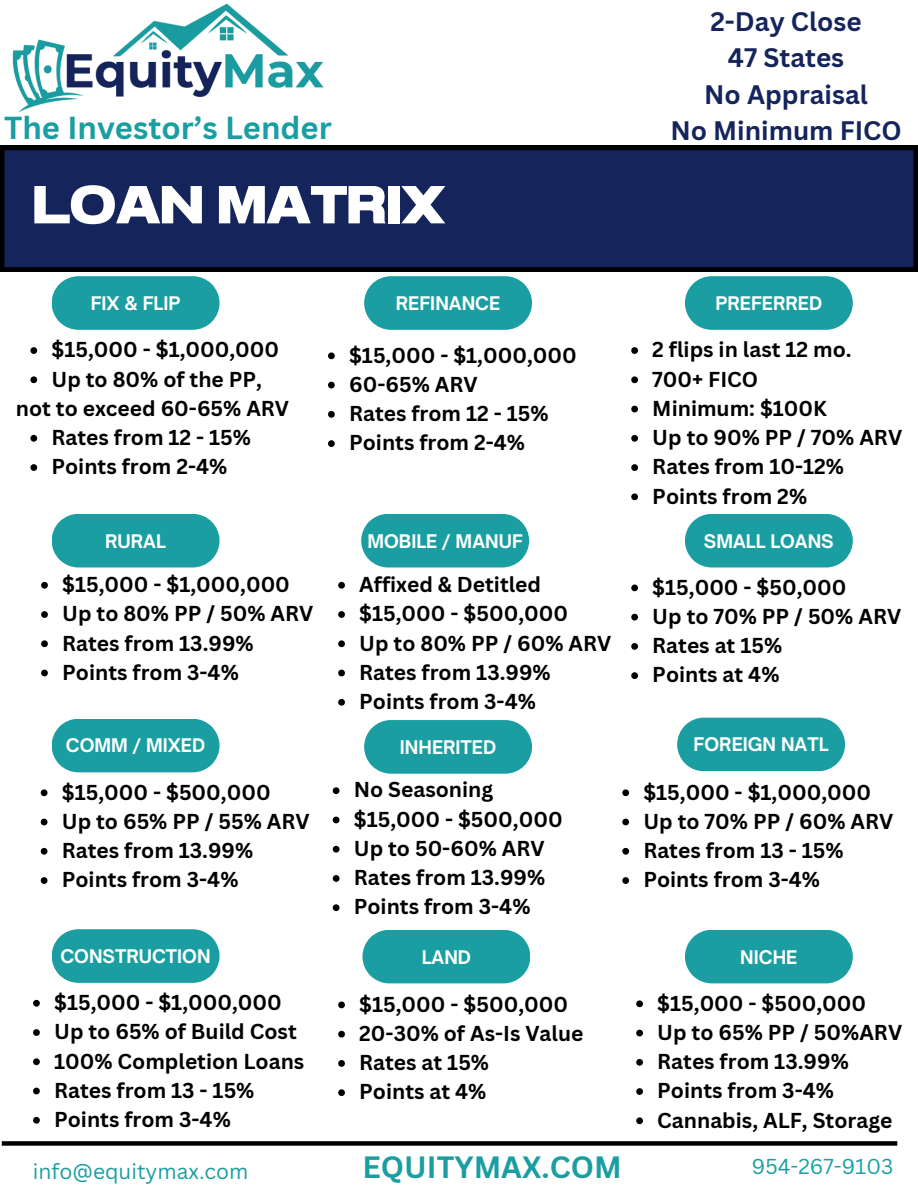
<style>
.page{position:relative;width:918px;height:1188px;background:#fff}
.page>*{position:absolute;margin:0;border:0;box-sizing:border-box;transform-origin:0 0}
.t1{font:53.4px "Anantason Extra Bold Wd 125";letter-spacing:-.01em;color:#fff}
.t2{font:700 30.9px "Canva Sans";color:#1a9ea1}
.t3{font:700 30px "Canva Sans";color:#1a9ea1}
.t4{font:700 26.1px/36.3px "Canva Sans";color:#15255c;text-align:center}
.t5{font:700 21px "Canva Sans";color:#000}
.t6{font:21px "Canva Sans";color:#1a9ea1}
.t7{font:700 18px "Open Sauce One";color:#fff}
</style>
<div class="page">
<img style="left:0;top:3px;width:501px;height:143px">
<svg style="left:0;top:146px;width:918px;height:126px;background:#132154"></svg>
<svg style="left:52px;top:276px;width:167px;height:54px;background:#2aa4a7"></svg>
<svg style="left:30px;top:347px;width:7px;height:7px"></svg>
<svg style="left:30px;top:376px;width:7px;height:7px"></svg>
<svg style="left:30px;top:435px;width:7px;height:7px"></svg>
<svg style="left:30px;top:464px;width:7px;height:7px"></svg>
<svg style="left:364px;top:276px;width:168px;height:54px;background:#2ba5a8"></svg>
<svg style="left:328px;top:352px;width:7px;height:7px"></svg>
<svg style="left:328px;top:382px;width:7px;height:6px"></svg>
<svg style="left:328px;top:411px;width:7px;height:7px"></svg>
<svg style="left:328px;top:440px;width:7px;height:7px"></svg>
<svg style="left:685px;top:276px;width:168px;height:54px;background:#2ba5a8"></svg>
<svg style="left:631px;top:347px;width:7px;height:7px"></svg>
<svg style="left:631px;top:376px;width:7px;height:7px"></svg>
<svg style="left:631px;top:406px;width:7px;height:6px"></svg>
<svg style="left:631px;top:435px;width:7px;height:7px"></svg>
<svg style="left:631px;top:464px;width:7px;height:7px"></svg>
<svg style="left:631px;top:493px;width:7px;height:7px"></svg>
<svg style="left:52px;top:514px;width:167px;height:53px;background:#28a4a6"></svg>
<svg style="left:41px;top:582px;width:7px;height:7px"></svg>
<svg style="left:41px;top:611px;width:7px;height:7px"></svg>
<svg style="left:41px;top:640px;width:7px;height:7px"></svg>
<svg style="left:41px;top:670px;width:7px;height:6px"></svg>
<svg style="left:685px;top:514px;width:168px;height:53px;background:#29a4a7"></svg>
<svg style="left:338px;top:582px;width:7px;height:7px"></svg>
<svg style="left:338px;top:611px;width:7px;height:7px"></svg>
<svg style="left:338px;top:640px;width:7px;height:7px"></svg>
<svg style="left:338px;top:670px;width:7px;height:6px"></svg>
<svg style="left:338px;top:699px;width:7px;height:7px"></svg>
<svg style="left:631px;top:585px;width:7px;height:6px"></svg>
<svg style="left:631px;top:614px;width:7px;height:7px"></svg>
<svg style="left:631px;top:643px;width:7px;height:7px"></svg>
<svg style="left:631px;top:672px;width:7px;height:7px"></svg>
<svg style="left:52px;top:719px;width:167px;height:53px;background:#28a4a6"></svg>
<svg style="left:364px;top:720px;width:168px;height:54px;background:#2ba5a8"></svg>
<svg style="left:677px;top:718px;width:168px;height:53px;background:#29a4a7"></svg>
<svg style="left:41px;top:789px;width:7px;height:7px"></svg>
<svg style="left:41px;top:819px;width:7px;height:6px"></svg>
<svg style="left:41px;top:848px;width:7px;height:7px"></svg>
<svg style="left:41px;top:877px;width:7px;height:7px"></svg>
<svg style="left:333px;top:787px;width:7px;height:7px"></svg>
<svg style="left:333px;top:817px;width:7px;height:6px"></svg>
<svg style="left:333px;top:846px;width:7px;height:7px"></svg>
<svg style="left:333px;top:875px;width:7px;height:7px"></svg>
<svg style="left:333px;top:904px;width:7px;height:7px"></svg>
<svg style="left:622px;top:789px;width:7px;height:7px"></svg>
<svg style="left:622px;top:819px;width:7px;height:6px"></svg>
<svg style="left:622px;top:848px;width:7px;height:7px"></svg>
<svg style="left:622px;top:877px;width:7px;height:7px"></svg>
<svg style="left:52px;top:929px;width:167px;height:54px;background:#2aa4a7"></svg>
<svg style="left:362px;top:930px;width:168px;height:53px;background:#29a4a7"></svg>
<svg style="left:685px;top:930px;width:168px;height:53px;background:#29a4a7"></svg>
<svg style="left:33px;top:1000px;width:7px;height:7px"></svg>
<svg style="left:33px;top:1029px;width:7px;height:7px"></svg>
<svg style="left:33px;top:1058px;width:7px;height:7px"></svg>
<svg style="left:33px;top:1088px;width:7px;height:6px"></svg>
<svg style="left:33px;top:1117px;width:7px;height:7px"></svg>
<svg style="left:338px;top:1002px;width:7px;height:6px"></svg>
<svg style="left:338px;top:1031px;width:7px;height:7px"></svg>
<svg style="left:338px;top:1060px;width:7px;height:7px"></svg>
<svg style="left:338px;top:1089px;width:7px;height:7px"></svg>
<svg style="left:636px;top:1000px;width:7px;height:7px"></svg>
<svg style="left:636px;top:1030px;width:7px;height:6px"></svg>
<svg style="left:636px;top:1059px;width:7px;height:7px"></svg>
<svg style="left:636px;top:1088px;width:7px;height:7px"></svg>
<svg style="left:636px;top:1117px;width:7px;height:7px"></svg>
<svg style="left:361px;top:514px;width:168px;height:53px;background:#29a4a7"></svg>
<div style="left:2px;top:1141px;width:895px;height:5px;background:#000"></div>
<h3 class="t2" style="left:4px;top:106px;width:329px">The Investor’s Lender</h3>
<h1 class="t1" style="left:32px;top:174px;width:415px">LOAN MATRIX</h1>
<p class="t7" style="left:91px;top:292px;width:91px">FIX &amp; FLIP</p>
<p class="t5" style="left:52px;top:335px;width:229px">$15,000 - $1,000,000</p>
<p class="t5" style="left:52px;top:364px;width:212px">Up to 80% of the PP,</p>
<p class="t5" style="left:16px;top:393px;width:275px">not to exceed 60-65% ARV</p>
<p class="t5" style="left:52px;top:423px;width:201px">Rates from 12 - 15%</p>
<h5 class="t5" style="left:52px;top:452px;width:177px">Points from 2-4%</h5>
<p class="t7" style="left:105px;top:530px;width:62px">RURAL</p>
<p class="t5" style="left:62px;top:570px;width:229px">$15,000 - $1,000,000</p>
<p class="t5" style="left:62px;top:599px;width:253px">Up to 80% PP / 50% ARV</p>
<p class="t5" style="left:62px;top:628px;width:193px">Rates from 13.99%</p>
<p class="t5" style="left:62px;top:657px;width:178px">Points from 3-4%</p>
<p class="t7" style="left:396px;top:292px;width:106px">REFINANCE</p>
<p class="t5" style="left:349px;top:340px;width:229px">$15,000 - $1,000,000</p>
<p class="t5" style="left:349px;top:369px;width:130px">60-65% ARV</p>
<p class="t5" style="left:349px;top:399px;width:201px">Rates from 12 - 15%</p>
<p class="t5" style="left:349px;top:428px;width:177px">Points from 2-4%</p>
<h2 class="t7" style="left:367px;top:530px;width:157px">MOBILE / MANUF</h2>
<p class="t5" style="left:359px;top:570px;width:183px">Affixed &amp; Detitled</p>
<p class="t5" style="left:359px;top:599px;width:210px">$15,000 - $500,000</p>
<p class="t5" style="left:359px;top:628px;width:254px">Up to 80% PP / 60% ARV</p>
<p class="t5" style="left:359px;top:657px;width:193px">Rates from 13.99%</p>
<p class="t5" style="left:359px;top:687px;width:178px">Points from 3-4%</p>
<h4 class="t4" style="left:670px;top:3px;width:233px">2-Day Close<br>47 States<br>No Appraisal<br>No Minimum FICO</h4>
<p class="t7" style="left:715px;top:292px;width:108px">PREFERRED</p>
<p class="t5" style="left:652px;top:335px;width:201px">2 flips in last 12 mo.</p>
<p class="t5" style="left:652px;top:364px;width:107px">700+ FICO</p>
<p class="t5" style="left:652px;top:393px;width:176px">Minimum: $100K</p>
<p class="t5" style="left:652px;top:423px;width:251px">Up to 90% PP / 70% ARV</p>
<p class="t5" style="left:652px;top:452px;width:193px">Rates from 10-12%</p>
<p class="t5" style="left:652px;top:481px;width:156px">Points from 2%</p>
<p class="t7" style="left:704px;top:530px;width:131px">SMALL LOANS</p>
<p class="t5" style="left:652px;top:572px;width:196px">$15,000 - $50,000</p>
<p class="t5" style="left:652px;top:601px;width:250px">Up to 70% PP / 50% ARV</p>
<p class="t5" style="left:652px;top:631px;width:131px">Rates at 15%</p>
<p class="t5" style="left:652px;top:660px;width:129px">Points at 4%</p>
<p class="t7" style="left:66px;top:734px;width:141px">COMM / MIXED</p>
<p class="t7" style="left:400px;top:736px;width:98px">INHERITED</p>
<p class="t7" style="left:694px;top:733px;width:136px">FOREIGN NATL</p>
<p class="t5" style="left:62px;top:777px;width:210px">$15,000 - $500,000</p>
<p class="t5" style="left:62px;top:806px;width:249px">Up to 65% PP / 55% ARV</p>
<p class="t5" style="left:62px;top:836px;width:193px">Rates from 13.99%</p>
<p class="t5" style="left:62px;top:865px;width:178px">Points from 3-4%</p>
<p class="t5" style="left:354px;top:775px;width:141px">No Seasoning</p>
<p class="t5" style="left:354px;top:804px;width:210px">$15,000 - $500,000</p>
<p class="t5" style="left:354px;top:834px;width:192px">Up to 50-60% ARV</p>
<p class="t5" style="left:354px;top:863px;width:193px">Rates from 13.99%</p>
<p class="t5" style="left:354px;top:892px;width:178px">Points from 3-4%</p>
<p class="t5" style="left:643px;top:777px;width:229px">$15,000 - $1,000,000</p>
<p class="t5" style="left:643px;top:806px;width:251px">Up to 70% PP / 60% ARV</p>
<p class="t5" style="left:643px;top:836px;width:202px">Rates from 13 - 15%</p>
<p class="t5" style="left:643px;top:865px;width:178px">Points from 3-4%</p>
<p class="t7" style="left:60px;top:945px;width:152px">CONSTRUCTION</p>
<p class="t7" style="left:422px;top:946px;width:51px">LAND</p>
<p class="t7" style="left:740px;top:946px;width:59px">NICHE</p>
<p class="t5" style="left:54px;top:988px;width:229px">$15,000 - $1,000,000</p>
<p class="t5" style="left:54px;top:1017px;width:244px">Up to 65% of Build Cost</p>
<p class="t5" style="left:54px;top:1046px;width:252px">100% Completion Loans</p>
<p class="t5" style="left:54px;top:1075px;width:202px">Rates from 13 - 15%</p>
<p class="t5" style="left:54px;top:1105px;width:178px">Points from 3-4%</p>
<p class="t5" style="left:657px;top:988px;width:210px">$15,000 - $500,000</p>
<p class="t5" style="left:657px;top:1017px;width:246px">Up to 65% PP / 50%ARV</p>
<p class="t5" style="left:657px;top:1047px;width:193px">Rates from 13.99%</p>
<p class="t5" style="left:657px;top:1076px;width:178px">Points from 3-4%</p>
<p class="t5" style="left:657px;top:1105px;width:237px">Cannabis, ALF, Storage</p>
<p class="t5" style="left:359px;top:989px;width:210px">$15,000 - $500,000</p>
<p class="t5" style="left:359px;top:1018px;width:226px">20-30% of As-Is Value</p>
<p class="t5" style="left:359px;top:1048px;width:131px">Rates at 15%</p>
<p class="t5" style="left:359px;top:1077px;width:129px">Points at 4%</p>
<p class="t3" style="left:362px;top:1146px;width:261px">EQUITYMAX.COM</p>
<h6 class="t6" style="left:33px;top:1157px;width:217px">info@equitymax.com</h6>
<h6 class="t6" style="left:752px;top:1151px;width:143px">954-267-9103</h6>
</div>
